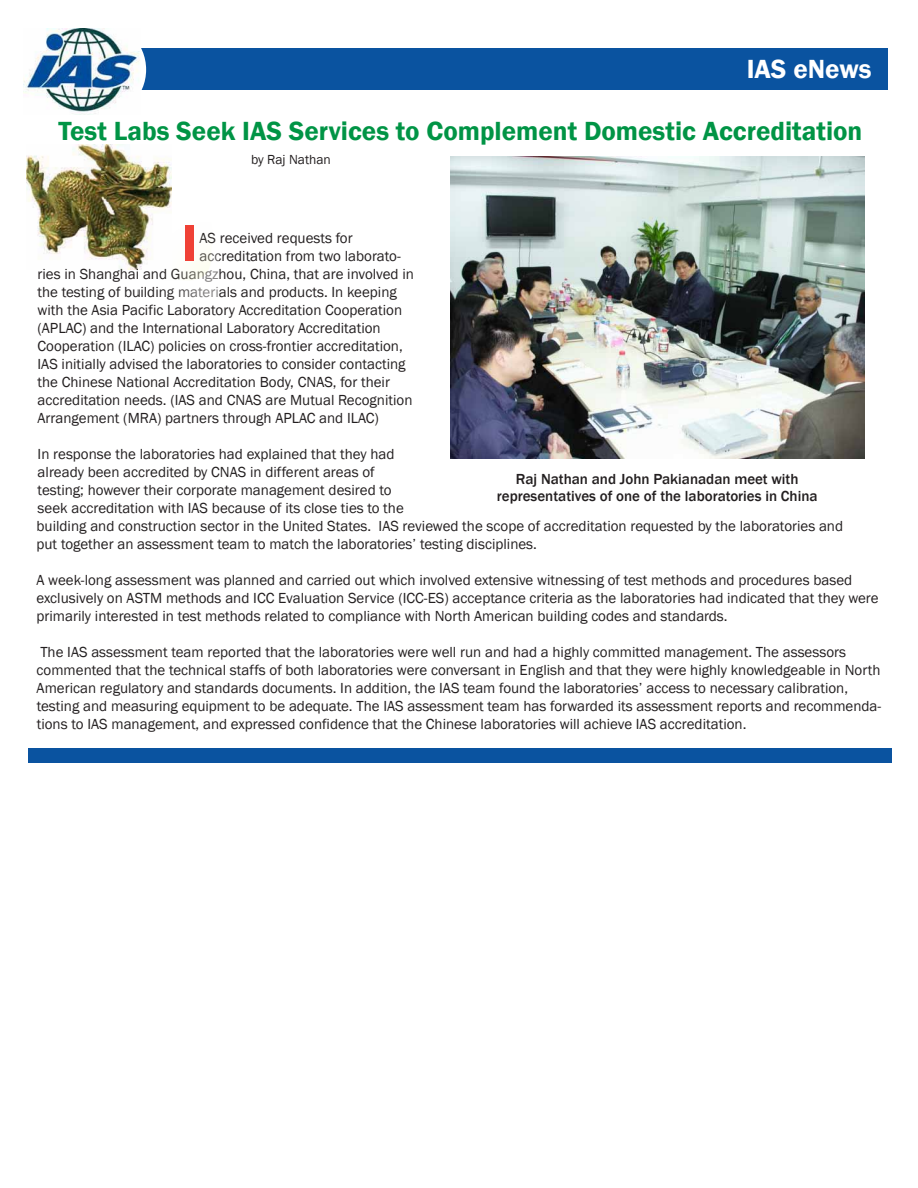
<style>
.page{position:relative;width:918px;height:1188px;background:#fff}
.page>*{position:absolute;margin:0;border:0;box-sizing:border-box;transform-origin:0 0}
.t1{font:600 54px "Franklin Gothic";color:#ef4136}
.t2{font:600 27px "Franklin Gothic";color:#009445}
.t3{font:600 27px "Franklin Gothic";color:#fff}
.t4{font:15px/18px "Franklin Gothic";color:#231f20}
.t5{font:500 15px/16.5px "Franklin Gothic";color:#231f20;text-align:center}
.t6{font:13.5px "Franklin Gothic";color:#231f20}
</style>
<div class="page">
<img style="left:27px;top:145px;width:144px;height:124px">
<div style="left:140px;top:49px;width:748px;height:41px;background:#0a53a0"></div>
<div style="left:50px;top:21px;width:96px;height:97px;background:#fff;border-radius:50%"></div>
<img style="left:24px;top:28px;width:116px;height:86px">
<img style="left:138px;top:193px;width:73px;height:87px">
<img style="left:451px;top:156px;width:414px;height:303px">
<div style="left:29px;top:749px;width:863px;height:14px;background:#0a53a0"></div>
<h2 class="t3" style="left:747px;top:53px;width:126px">IAS eNews</h2>
<h2 class="t2" style="left:58px;top:114px;width:806px">Test Labs Seek IAS Services to Complement Domestic Accreditation</h2>
<p class="t6" style="left:251px;top:151px;width:81px">by Raj Nathan</p>
<h1 class="t1" style="left:182px;top:210px;width:17px">I</h1>
<p class="t4" style="left:200px;top:229px;width:155px">AS received requests for</p>
<p class="t4" style="left:200px;top:247px;width:203px">accreditation from two laborato-</p>
<p class="t4" style="left:38px;top:265px;width:378px">ries in Shanghai and Guangzhou, China, that are involved in</p>
<p class="t4" style="left:38px;top:283px;width:361px">the testing of building materials and products. In keeping</p>
<p class="t4" style="left:38px;top:301px;width:366px">with the Asia Pacific Laboratory Accreditation Cooperation</p>
<p class="t4" style="left:38px;top:319px;width:345px">(APLAC) and the International Laboratory Accreditation</p>
<p class="t4" style="left:38px;top:337px;width:367px">Cooperation (ILAC) policies on cross-frontier accreditation,</p>
<p class="t4" style="left:38px;top:355px;width:370px">IAS initially advised the laboratories to consider contacting</p>
<p class="t4" style="left:38px;top:373px;width:354px">the Chinese National Accreditation Body, CNAS, for their</p>
<p class="t4" style="left:38px;top:391px;width:376px">accreditation needs. (IAS and CNAS are Mutual Recognition</p>
<p class="t4" style="left:38px;top:409px;width:343px">Arrangement (MRA) partners through APLAC and ILAC)</p>
<p class="t4" style="left:38px;top:445px;width:368px">In response the laboratories had explained that they had already been accredited by CNAS in different areas of testing; however their corporate management desired to seek accreditation with IAS because of its close ties to the</p>
<p class="t5" style="left:497px;top:471px;width:322px">Raj Nathan and John Pakianadan meet with representatives of one of the laboratories in China</p>
<p class="t4" style="left:36px;top:517px;width:808px">building and construction sector in the United States. IAS reviewed the scope of accreditation requested by the laboratories and put together an assessment team to match the laboratories’ testing disciplines.</p>
<p class="t4" style="left:37px;top:571px;width:844px">A week-long assessment was planned and carried out which involved extensive witnessing of test methods and procedures based exclusively on ASTM methods and ICC Evaluation Service (ICC-ES) acceptance criteria as the laboratories had indicated that they were primarily interested in test methods related to compliance with North American building codes and standards.</p>
<p class="t4" style="left:37px;top:643px;width:846px">The IAS assessment team reported that the laboratories were well run and had a highly committed management. The assessors commented that the technical staffs of both laboratories were conversant in English and that they were highly knowledgeable in North American regulatory and standards documents. In addition, the IAS team found the laboratories’ access to necessary calibration, testing and measuring equipment to be adequate. The IAS assessment team has forwarded its assessment reports and recommenda&shy;tions to IAS management, and expressed confidence that the Chinese laboratories will achieve IAS accreditation.</p>
</div>
